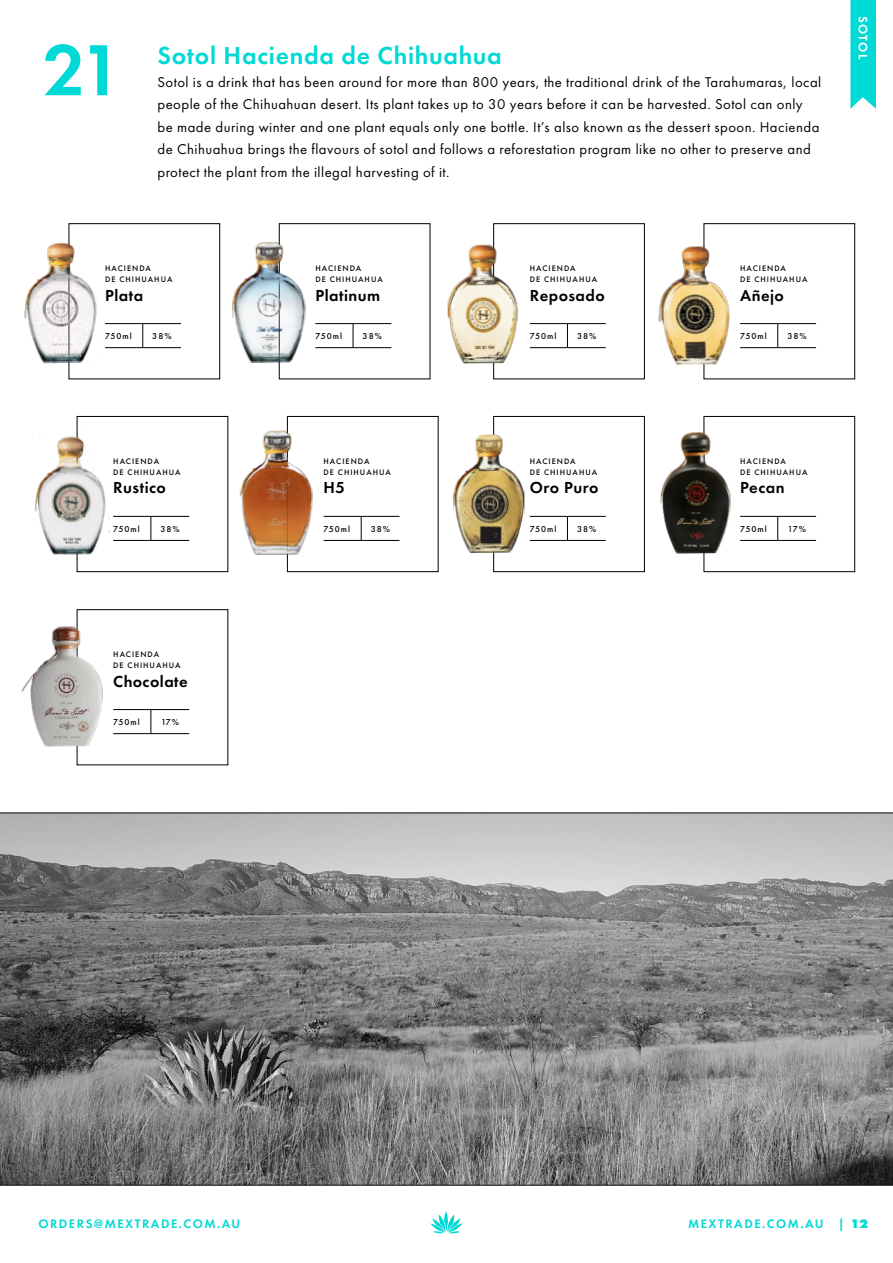
<style>
.page{position:relative;width:893px;height:1263px;background:#fff}
.page>*{position:absolute;margin:0;border:0;box-sizing:border-box;transform-origin:0 0}
.t1{font:600 75px "Futura PT";color:#00d9d5}
.t2{font:600 25.5px "Futura PT";letter-spacing:.03em;color:#00d9d5}
.t3{font:600 16.5px "Futura PT";letter-spacing:.03em;color:#000}
.t4{font:14.7px/22.5px "Futura PT";letter-spacing:.03em;color:#000}
.t5{font:600 12.75px "Futura PT";letter-spacing:.12em;color:#00d9d5}
.t6{font:600 12.75px "Futura PT";letter-spacing:.105em;color:#fff}
.t7{font:500 9px "Futura PT";letter-spacing:.11em;color:#000}
.t8{font:500 8.25px/10.5px "Futura PT";letter-spacing:.12em;color:#000}
.s1{font-weight:800}
</style>
<div class="page">
<img style="left:0;top:814px;width:893px;height:371px">
<svg style="left:850px;top:0;width:26px;height:109px;background:#12dbd7"></svg>
<div style="left:69px;top:223px;width:151px;height:156px;border:1px solid #000"></div>
<img style="left:24px;top:242px;width:73px;height:121px">
<hr style="left:105px;top:323px;width:38px;height:1px;background:#000">
<hr style="left:143px;top:323px;width:38px;height:1px;background:#000">
<hr style="left:105px;top:347px;width:38px;height:1px;background:#000">
<hr style="left:143px;top:347px;width:38px;height:1px;background:#000">
<svg style="left:142px;top:324px;width:1px;height:23px"></svg>
<div style="left:279px;top:223px;width:151px;height:156px;border:1px solid #000"></div>
<hr style="left:315px;top:323px;width:38px;height:1px;background:#000">
<hr style="left:353px;top:323px;width:38px;height:1px;background:#000">
<hr style="left:315px;top:347px;width:38px;height:1px;background:#000">
<hr style="left:353px;top:347px;width:38px;height:1px;background:#000">
<svg style="left:353px;top:324px;width:1px;height:23px"></svg>
<div style="left:704px;top:223px;width:151px;height:156px;border:1px solid #000"></div>
<img style="left:658px;top:246px;width:83px;height:119px">
<hr style="left:740px;top:323px;width:38px;height:1px;background:#000">
<hr style="left:778px;top:323px;width:38px;height:1px;background:#000">
<hr style="left:740px;top:347px;width:38px;height:1px;background:#000">
<hr style="left:778px;top:347px;width:38px;height:1px;background:#000">
<svg style="left:777px;top:324px;width:1px;height:23px"></svg>
<div style="left:493px;top:223px;width:152px;height:156px;border:1px solid #000"></div>
<img style="left:447px;top:244px;width:71px;height:120px">
<hr style="left:530px;top:323px;width:37px;height:1px;background:#000">
<hr style="left:567px;top:323px;width:39px;height:1px;background:#000">
<hr style="left:530px;top:347px;width:37px;height:1px;background:#000">
<hr style="left:567px;top:347px;width:39px;height:1px;background:#000">
<svg style="left:567px;top:324px;width:1px;height:23px"></svg>
<div style="left:704px;top:416px;width:151px;height:156px;border:1px solid #000"></div>
<img style="left:660px;top:432px;width:71px;height:122px">
<hr style="left:740px;top:516px;width:38px;height:1px;background:#000">
<hr style="left:778px;top:516px;width:38px;height:1px;background:#000">
<hr style="left:740px;top:540px;width:38px;height:1px;background:#000">
<hr style="left:778px;top:540px;width:38px;height:1px;background:#000">
<svg style="left:777px;top:516px;width:1px;height:24px"></svg>
<div style="left:493px;top:416px;width:152px;height:156px;border:1px solid #000"></div>
<img style="left:452px;top:434px;width:73px;height:119px">
<hr style="left:530px;top:516px;width:37px;height:1px;background:#000">
<hr style="left:567px;top:516px;width:39px;height:1px;background:#000">
<hr style="left:530px;top:540px;width:37px;height:1px;background:#000">
<hr style="left:567px;top:540px;width:39px;height:1px;background:#000">
<svg style="left:567px;top:516px;width:1px;height:24px"></svg>
<div style="left:287px;top:416px;width:151px;height:156px;border:1px solid #000"></div>
<img style="left:239px;top:430px;width:74px;height:125px">
<hr style="left:324px;top:516px;width:37px;height:1px;background:#000">
<hr style="left:361px;top:516px;width:38px;height:1px;background:#000">
<hr style="left:324px;top:540px;width:37px;height:1px;background:#000">
<hr style="left:361px;top:540px;width:38px;height:1px;background:#000">
<svg style="left:361px;top:516px;width:1px;height:24px"></svg>
<div style="left:77px;top:416px;width:151px;height:156px;border:1px solid #000"></div>
<div style="left:77px;top:609px;width:151px;height:156px;border:1px solid #000"></div>
<img style="left:32px;top:430px;width:78px;height:127px">
<img style="left:21px;top:626px;width:82px;height:121px">
<hr style="left:113px;top:516px;width:38px;height:1px;background:#000">
<hr style="left:151px;top:516px;width:38px;height:1px;background:#000">
<hr style="left:113px;top:540px;width:38px;height:1px;background:#000">
<hr style="left:151px;top:540px;width:38px;height:1px;background:#000">
<svg style="left:151px;top:516px;width:1px;height:24px"></svg>
<hr style="left:113px;top:709px;width:38px;height:1px;background:#000">
<hr style="left:151px;top:709px;width:38px;height:1px;background:#000">
<hr style="left:113px;top:733px;width:38px;height:1px;background:#000">
<hr style="left:151px;top:733px;width:38px;height:1px;background:#000">
<svg style="left:151px;top:710px;width:1px;height:23px"></svg>
<img style="left:232px;top:242px;width:74px;height:121px">
<svg style="left:430px;top:1211px;width:32px;height:23px"></svg>
<hr style="left:0;top:813px;width:893px;height:1px;background:#000">
<hr style="left:0;top:1185px;width:893px;height:1px;background:#000">
<p class="t1" style="left:43px;top:23px;width:81px">21</p>
<p class="t2" style="left:158px;top:40px;width:346px">Sotol Hacienda de Chihuahua</p>
<p class="t4" style="left:158px;top:70px;width:665px">Sotol is a drink that has been around for more than 800 years, the traditional drink of the Tarahumaras, local people of the Chihuahuan desert. Its plant takes up to 30 years before it can be harvested. Sotol can only be made during winter and one plant equals only one bottle. It’s also known as the dessert spoon. Hacienda de Chihuahua brings the flavours of sotol and follows a reforestation program like no other to preserve and protect the plant from the illegal harvesting of it.</p>
<p class="t8" style="left:105px;top:263px;width:69px">HACIENDA<br>DE CHIHUAHUA</p>
<p class="t3" style="left:105px;top:285px;width:40px">Plata</p>
<p class="t7" style="left:105px;top:331px;width:28px">750ml</p>
<p class="t7" style="left:152px;top:331px;width:21px">38%</p>
<p class="t8" style="left:315px;top:263px;width:69px">HACIENDA<br>DE CHIHUAHUA</p>
<p class="t3" style="left:315px;top:285px;width:66px">Platinum</p>
<p class="t7" style="left:315px;top:331px;width:28px">750ml</p>
<p class="t7" style="left:363px;top:331px;width:21px">38%</p>
<p class="t8" style="left:530px;top:263px;width:69px">HACIENDA<br>DE CHIHUAHUA</p>
<p class="t3" style="left:530px;top:285px;width:77px">Reposado</p>
<p class="t7" style="left:530px;top:331px;width:28px">750ml</p>
<p class="t7" style="left:577px;top:331px;width:21px">38%</p>
<p class="t8" style="left:740px;top:263px;width:69px">HACIENDA<br>DE CHIHUAHUA</p>
<p class="t3" style="left:740px;top:285px;width:45px">Añejo</p>
<p class="t7" style="left:740px;top:331px;width:28px">750ml</p>
<p class="t7" style="left:787px;top:331px;width:21px">38%</p>
<p class="t6" style="left:871px;top:16px;width:45px;rotate:90deg">SOTOL</p>
<p class="t8" style="left:113px;top:456px;width:69px">HACIENDA<br>DE CHIHUAHUA</p>
<p class="t3" style="left:113px;top:478px;width:54px">Rustico</p>
<p class="t7" style="left:113px;top:523px;width:28px">750ml</p>
<p class="t7" style="left:160px;top:523px;width:21px">38%</p>
<p class="t8" style="left:324px;top:456px;width:69px">HACIENDA<br>DE CHIHUAHUA</p>
<p class="t3" style="left:324px;top:478px;width:23px">H5</p>
<p class="t7" style="left:324px;top:523px;width:28px">750ml</p>
<p class="t7" style="left:371px;top:523px;width:21px">38%</p>
<p class="t8" style="left:530px;top:456px;width:69px">HACIENDA<br>DE CHIHUAHUA</p>
<p class="t3" style="left:530px;top:478px;width:70px">Oro Puro</p>
<p class="t7" style="left:530px;top:523px;width:28px">750ml</p>
<p class="t7" style="left:577px;top:523px;width:21px">38%</p>
<p class="t8" style="left:740px;top:456px;width:69px">HACIENDA<br>DE CHIHUAHUA</p>
<p class="t3" style="left:740px;top:478px;width:46px">Pecan</p>
<p class="t7" style="left:740px;top:523px;width:28px">750ml</p>
<p class="t7" style="left:788px;top:523px;width:20px">17%</p>
<p class="t8" style="left:113px;top:649px;width:69px">HACIENDA<br>DE CHIHUAHUA</p>
<p class="t3" style="left:113px;top:671px;width:76px">Chocolate</p>
<p class="t7" style="left:113px;top:717px;width:28px">750ml</p>
<p class="t7" style="left:161px;top:717px;width:20px">17%</p>
<p class="t5" style="left:38px;top:1216px;width:204px">ORDERS@MEXTRADE.COM.AU</p>
<p class="t5" style="left:688px;top:1216px;width:181px">MEXTRADE.COM.AU | <span class="s1">12</span></p>
</div>
